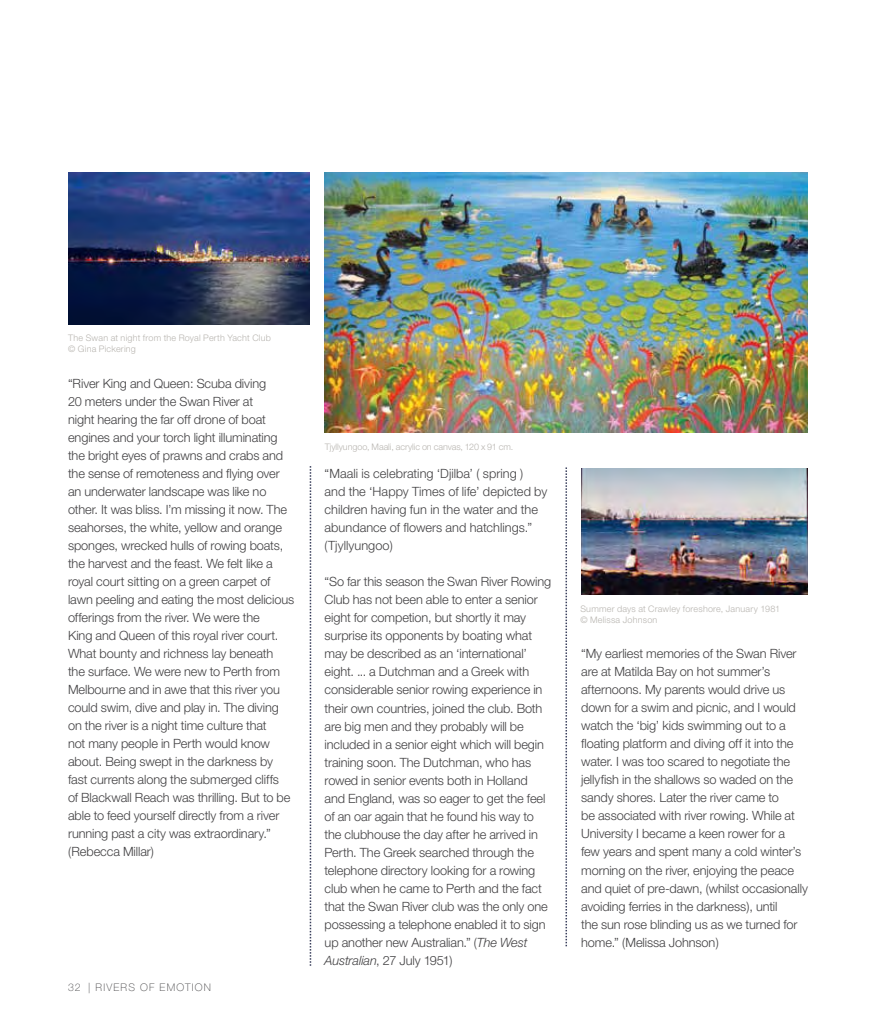
<style>
.page{position:relative;width:893px;height:1021px;background:#fff}
.page>*{position:absolute;margin:0;border:0;box-sizing:border-box;transform-origin:0 0}
.t1{font:300 12.75px/18px "Helvetica Neue";letter-spacing:-.005em;color:#414042}
.t2{font:100 10.5px "Helvetica Neue";letter-spacing:.12em;color:#414042}
.t3{font:300 9px/10.8px "Helvetica Neue";letter-spacing:.02em;color:#b8b5b0}
.t4{font:300 9px "Helvetica Neue";letter-spacing:-.005em;color:#b8b5b0}
.s1{font-style:italic}
</style>
<div class="page">
<img style="left:68px;top:172px;width:242px;height:152px">
<img style="left:581px;top:468px;width:227px;height:126px">
<img style="left:325px;top:172px;width:483px;height:260px">
<svg style="left:310px;top:466px;width:1px;height:499px"></svg>
<svg style="left:565px;top:467px;width:2px;height:479px"></svg>
<p class="t3" style="left:68px;top:332px;width:204px">The Swan at night from the Royal Perth Yacht Club © Gina Pickering</p>
<p class="t1" style="left:68px;top:374px;width:228px">“River King and Queen: Scuba diving<br>20 meters under the Swan River at<br>night hearing the far off drone of boat engines and your torch light illuminating the bright eyes of prawns and crabs and the sense of remoteness and flying over an underwater landscape was like no other. It was bliss. I’m missing it now. The seahorses, the white, yellow and orange sponges, wrecked hulls of rowing boats, the harvest and the feast. We felt like a royal court sitting on a green carpet of lawn peeling and eating the most delicious offerings from the river. We were the<br>King and Queen of this royal river court.<br>What bounty and richness lay beneath<br>the surface. We were new to Perth from Melbourne and in awe that this river you could swim, dive and play in. The diving on the river is a night time culture that<br>not many people in Perth would know about. Being swept in the darkness by fast currents along the submerged cliffs<br>of Blackwall Reach was thrilling. But to be able to feed yourself directly from a river running past a city was extraordinary.” (Rebecca Millar)</p>
<p class="t2" style="left:68px;top:980px;width:145px">32 | RIVERS OF EMOTION</p>
<p class="t4" style="left:325px;top:441px;width:190px">Tjyllyungoo, Maali, acrylic on canvas, 120 x 91 cm.</p>
<p class="t1" style="left:325px;top:464px;width:224px">“Maali is celebrating ‘Djilba’ ( spring )<br>and the ‘Happy Times of life’ depicted by children having fun in the water and the abundance of flowers and hatchlings.” (Tjyllyungoo)</p>
<p class="t1" style="left:325px;top:572px;width:228px">“So far this season the Swan River Rowing Club has not been able to enter a senior eight for competion, but shortly it may surprise its opponents by boating what may be described as an ‘international’ eight. ... a Dutchman and a Greek with considerable senior rowing experience in their own countries, joined the club. Both are big men and they probably will be included in a senior eight which will begin training soon. The Dutchman, who has rowed in senior events both in Holland and England, was so eager to get the feel of an oar again that he found his way to the clubhouse the day after he arrived in Perth. The Greek searched through the telephone directory looking for a rowing club when he came to Perth and the fact that the Swan River club was the only one possessing a telephone enabled it to sign up another new Australian.” (<span class="s1">The West Australian</span>, 27 July 1951)</p>
<p class="t3" style="left:580px;top:603px;width:201px">Summer days at Crawley foreshore, January 1981 © Melissa Johnson</p>
<p class="t1" style="left:581px;top:644px;width:228px">“My earliest memories of the Swan River are at Matilda Bay on hot summer’s afternoons. My parents would drive us down for a swim and picnic, and I would watch the ‘big’ kids swimming out to a floating platform and diving off it into the water. I was too scared to negotiate the jellyfish in the shallows so waded on the sandy shores. Later the river came to<br>be associated with river rowing. While at University I became a keen rower for a<br>few years and spent many a cold winter’s morning on the river, enjoying the peace and quiet of pre-dawn, (whilst occasionally avoiding ferries in the darkness), until<br>the sun rose blinding us as we turned for home.” (Melissa Johnson)</p>
</div>
